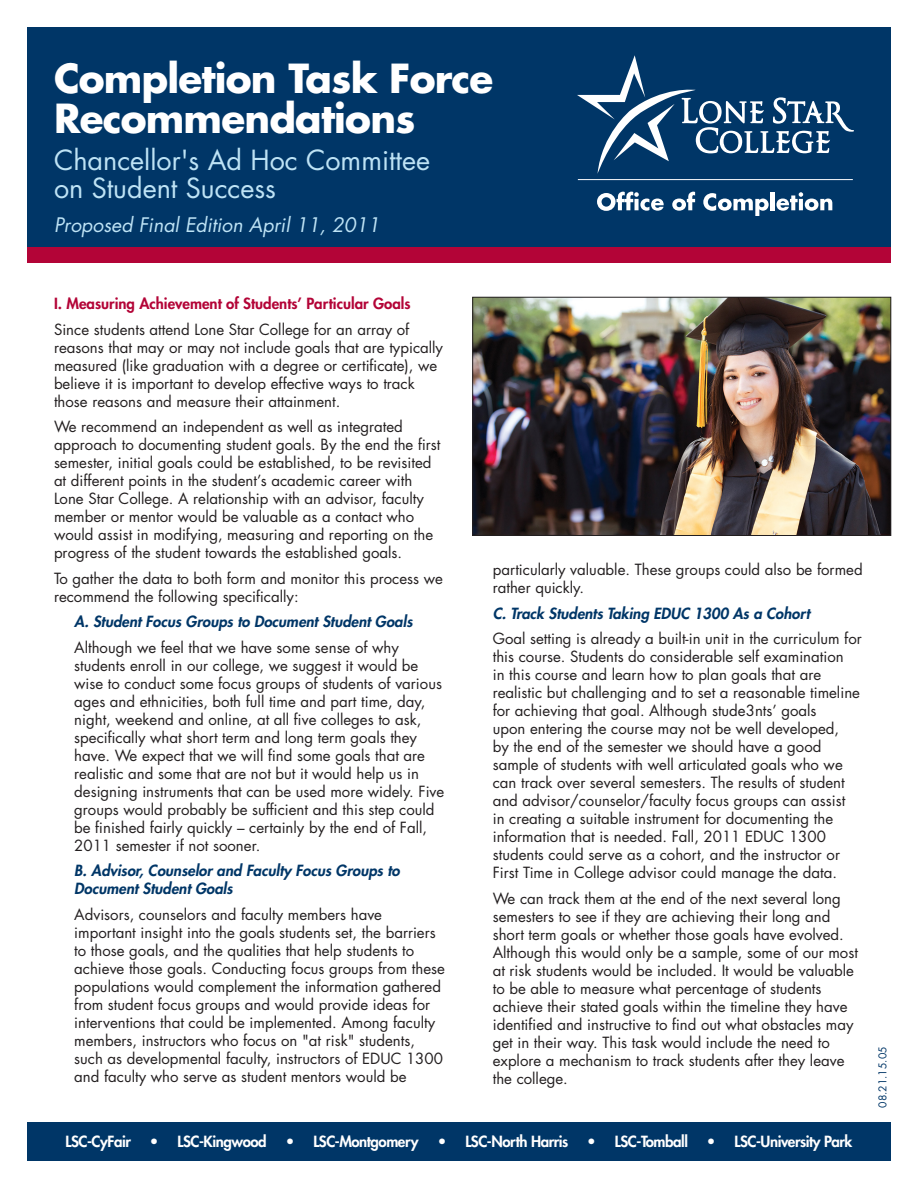
<style>
.page{position:relative;width:918px;height:1188px;background:#fff}
.page>*{position:absolute;margin:0;border:0;box-sizing:border-box;transform-origin:0 0}
.t1{font:700 39px/40.5px "Futura Std";letter-spacing:-.02em;color:#fff}
.t2{font:27px/28.5px "Futura Std";color:#bee3f5}
.t3{font:italic 19.5px "Futura Std";color:#bee3f5}
.Commentary{font:15px/18px "Futura Std";color:#231f20}
.Body_Copy{font:15px/18px "Futura Std";color:#231f20}
.Commentary-2{font:italic 800 15px/18px "Futura Std";color:#003667}
.t4{font:800 15px "Futura Std";letter-spacing:-.03em;color:#fff}
.Title_Question_State{font:800 15px "Futura Std";color:#b30437}
.t5{font:10.5px "Futura Std";color:#003667}
</style>
<div class="page">
<div style="left:27px;top:27px;width:864px;height:228px;background:#003667"></div>
<div style="left:27px;top:247px;width:864px;height:15px;background:#b30437"></div>
<hr style="left:578px;top:179px;width:275px;height:1px;background:#fff">
<svg style="left:597px;top:192px;width:67px;height:19px"></svg>
<svg style="left:672px;top:192px;width:23px;height:19px"></svg>
<svg style="left:703px;top:193px;width:66px;height:23px"></svg>
<hr style="left:771px;top:192px;width:4px;height:18px;background:#fff">
<svg style="left:776px;top:192px;width:56px;height:19px"></svg>
<svg style="left:577px;top:55px;width:277px;height:119px"></svg>
<div style="left:27px;top:1122px;width:864px;height:39px;background:#003667"></div>
<img style="left:474px;top:299px;width:415px;height:235px">
<div style="left:472px;top:297px;width:419px;height:239px;border:1px solid #231f20"></div>
<h1 class="t1" style="left:54px;top:57px;width:441px">Completion Task Force<br>Recommendations</h1>
<h2 class="t2" style="left:54px;top:146px;width:378px">Chancellor's Ad Hoc Committee on Student Success</h2>
<h3 class="t3" style="left:54px;top:212px;width:327px">Proposed Final Edition April 11, 2011</h3>
<p class="Title_Question_State" style="left:54px;top:294px;width:358px">I. Measuring Achievement of Students’ Particular Goals</p>
<p class="Body_Copy" style="left:54px;top:321px;width:391px">Since students attend Lone Star College for an array of reasons that may or may not include goals that are typically measured (like graduation with a degree or certificate), we believe it is important to develop effective ways to track those reasons and measure their attainment.</p>
<p class="Body_Copy" style="left:54px;top:418px;width:388px">We recommend an independent as well as integrated approach to documenting student goals. By the end the first semester, initial goals could be established, to be revisited at different points in the student’s academic career with Lone Star College. A relationship with an advisor, faculty member or mentor would be valuable as a contact who would assist in modifying, measuring and reporting on the progress of the student towards the established goals.</p>
<p class="Body_Copy" style="left:54px;top:570px;width:390px">To gather the data to both form and monitor this process we recommend the following specifically:</p>
<p class="Commentary-2" style="left:74px;top:613px;width:340px">A. Student Focus Groups to Document Student Goals</p>
<p class="Commentary" style="left:74px;top:639px;width:372px">Although we feel that we have some sense of why students enroll in our college, we suggest it would be wise to conduct some focus groups of students of various ages and ethnicities, both full time and part time, day, night, weekend and online, at all five colleges to ask, specifically what short term and long term goals they have. We expect that we will find some goals that are realistic and some that are not but it would help us in designing instruments that can be used more widely. Five groups would probably be sufficient and this step could be finished fairly quickly – certainly by the end of Fall, 2011 semester if not sooner.</p>
<p class="Commentary-2" style="left:74px;top:862px;width:327px">B. Advisor, Counselor and Faculty Focus Groups to<br>Document Student Goals</p>
<p class="Commentary" style="left:74px;top:906px;width:372px">Advisors, counselors and faculty members have important insight into the goals students set, the barriers to those goals, and the qualities that help students to achieve those goals. Conducting focus groups from these populations would complement the information gathered from student focus groups and would provide ideas for interventions that could be implemented. Among faculty members, instructors who focus on "at risk" students, such as developmental faculty, instructors of EDUC 1300 and faculty who serve as student mentors would be</p>
<p class="Commentary" style="left:493px;top:561px;width:371px">particularly valuable. These groups could also be formed rather quickly.</p>
<p class="Commentary-2" style="left:493px;top:604px;width:319px">C. Track Students Taking EDUC 1300 As a Cohort</p>
<p class="Commentary" style="left:493px;top:630px;width:371px">Goal setting is already a built-in unit in the curriculum for this course. Students do considerable self examination<br>in this course and learn how to plan goals that are realistic but challenging and to set a reasonable timeline for achieving that goal. Although stude3nts’ goals<br>upon entering the course may not be well developed,<br>by the end of the semester we should have a good sample of students with well articulated goals who we can track over several semesters. The results of student and advisor/counselor/faculty focus groups can assist<br>in creating a suitable instrument for documenting the information that is needed. Fall, 2011 EDUC 1300 students could serve as a cohort, and the instructor or First Time in College advisor could manage the data.</p>
<p class="Commentary" style="left:493px;top:889px;width:367px">We can track them at the end of the next several long semesters to see if they are achieving their long and short term goals or whether those goals have evolved.<br>Although this would only be a sample, some of our most at risk students would be included. It would be valuable to be able to measure what percentage of students achieve their stated goals within the timeline they have identified and instructive to find out what obstacles may get in their way. This task would include the need to explore a mechanism to track students after they leave the college.</p>
<p class="t4" style="left:66px;top:1132px;width:67px">LSC-CyFair</p>
<p class="t4" style="left:150px;top:1132px;width:118px">• LSC-Kingwood</p>
<p class="t4" style="left:286px;top:1132px;width:135px">• LSC-Montgomery</p>
<p class="t4" style="left:438px;top:1132px;width:132px">• LSC-North Harris</p>
<p class="t4" style="left:587px;top:1132px;width:102px">• LSC-Tomball</p>
<p class="t4" style="left:707px;top:1132px;width:147px">• LSC-University Park</p>
<p class="t5" style="left:876px;top:1108px;width:63px;rotate:-90deg">08.21.15.05</p>
</div>
